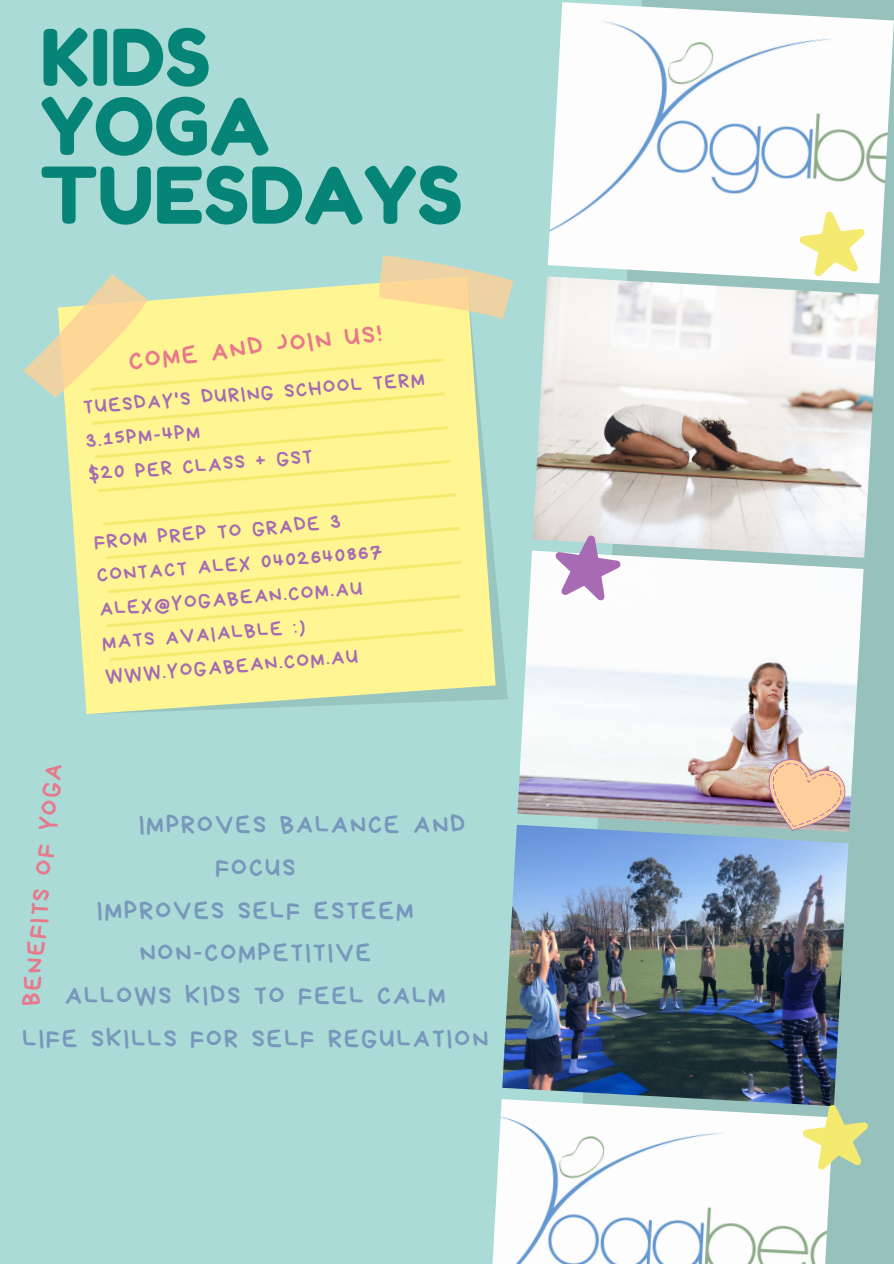
<style>
.page{position:relative;width:894px;height:1264px;background:#fff}
.page>*{position:absolute;margin:0;border:0;box-sizing:border-box;transform-origin:0 0}
.t1{font:77.85px/68.8px "Fredoka One";color:#078478}
.t2{font:25.65px "Bryndan Write";letter-spacing:.085em;color:#7797bc}
.t3{font:25.65px "Bryndan Write";color:#e8788b}
.t4{font:25.2px "Bryndan Write";color:#e8788b}
.t5{font:20.25px "Bryndan Write";color:#a66bb2}
</style>
<div class="page">
<div style="left:0;top:0;width:893px;height:1263px;background:#aadbd6"></div>
<div style="left:642px;top:0;width:251px;height:1263px;background:#96c1bc"></div>
<img style="left:547px;top:2px;width:346px;height:281px">
<img style="left:532px;top:276px;width:346px;height:281px">
<img style="left:517px;top:550px;width:346px;height:282px">
<img style="left:502px;top:824px;width:346px;height:276px">
<img style="left:492px;top:1099px;width:341px;height:164px">
<svg style="left:82px;top:661px;width:424px;height:53px;background:#e3eaa3"></svg>
<svg style="left:23px;top:255px;width:491px;height:406px"></svg>
<svg style="left:549px;top:530px;width:75px;height:72px;background:#cebed7"></svg>
<svg style="left:799px;top:1100px;width:73px;height:71px;background:#cbd7a9"></svg>
<img style="left:754px;top:752px;width:103px;height:93px">
<svg style="left:795px;top:207px;width:74px;height:71px;background:#faf6c9"></svg>
<p class="t1" style="left:40px;top:23px;width:423px">KIDS<br>YOGA<br>TUESDAYS</p>
<p class="t3" style="left:127px;top:347px;width:255px;rotate:-6deg">COME AND JOIN US!</p>
<p class="t5" style="left:82px;top:398px;width:344px;rotate:-5deg">TUESDAY'S DURING SCHOOL TERM</p>
<p class="t5" style="left:85px;top:431px;width:116px;rotate:-5deg">3.15PM-4PM</p>
<p class="t5" style="left:88px;top:465px;width:226px;rotate:-5deg">$20 PER CLASS + GST</p>
<p class="t5" style="left:93px;top:532px;width:248px;rotate:-5deg">FROM PREP TO GRADE 3</p>
<h1 class="t5" style="left:96px;top:566px;width:287px;rotate:-5deg">CONTACT ALEX 0402640867</h1>
<p class="t5" style="left:99px;top:599px;width:265px;rotate:-5deg">ALEX@YOGABEAN.COM.AU</p>
<h2 class="t5" style="left:102px;top:633px;width:205px;rotate:-5deg">MATS AVAIALBLE :)</h2>
<p class="t5" style="left:104px;top:667px;width:255px;rotate:-5deg">WWW.YOGABEAN.COM.AU</p>
<p class="t4" style="left:17px;top:1004px;width:245px;rotate:-84deg">BENEFITS OF YOGA</p>
<p class="t2" style="left:139px;top:811px;width:327px">IMPROVES BALANCE AND</p>
<p class="t2" style="left:215px;top:854px;width:81px">FOCUS</p>
<p class="t2" style="left:97px;top:897px;width:318px">IMPROVES SELF ESTEEM</p>
<p class="t2" style="left:140px;top:939px;width:233px">NON-COMPETITIVE</p>
<p class="t2" style="left:65px;top:982px;width:382px">ALLOWS KIDS TO FEEL CALM</p>
<p class="t2" style="left:23px;top:1025px;width:467px">LIFE SKILLS FOR SELF REGULATION</p>
</div>
